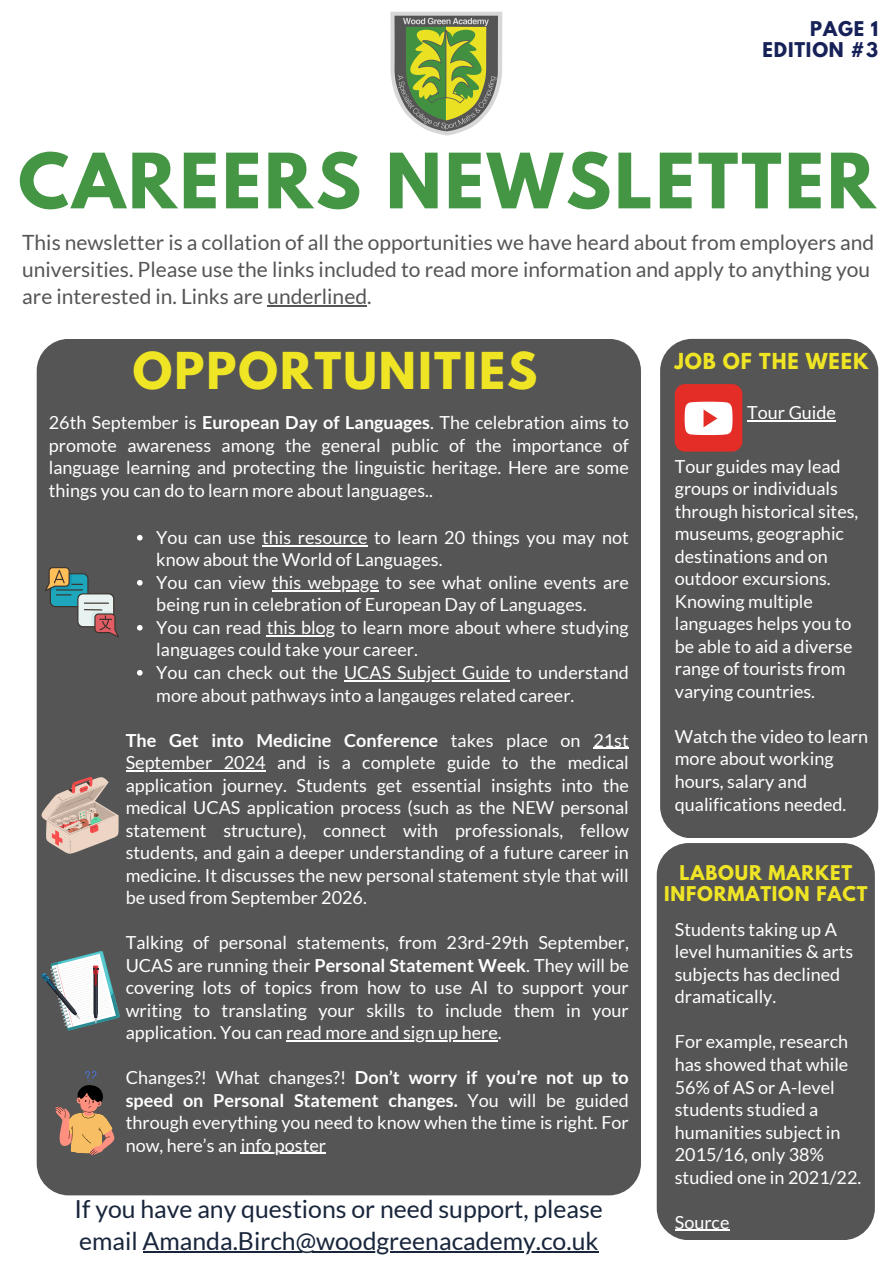
<style>
.page{position:relative;width:894px;height:1264px;background:#fff}
.page>*{position:absolute;margin:0;border:0;box-sizing:border-box;transform-origin:0 0}
.t1{font:700 67.5px "League Spartan";letter-spacing:.045em;color:#449544}
.t2{font:700 45px "League Spartan";letter-spacing:.045em;color:#efe525}
.t3{font:24.75px/31.7px "Lato";color:#18253b}
.t4{font:21px/27px "Lato";color:#565555}
.t5{font:700 19.5px "League Spartan";letter-spacing:.045em;color:#efe525}
.t6{font:18px/22.5px "Lato";color:#fff}
.t7{font:700 18px "Lato";color:#fff}
.t8{font:700 18px/20.2px "League Spartan";letter-spacing:.045em;color:#efe525;text-align:center}
.t9{font:700 18px/20.2px "League Spartan";letter-spacing:.045em;color:#162158;text-align:right}
.s1{font-weight:700}
</style>
<div class="page">
<div style="left:37px;top:339px;width:603px;height:856px;background:#565555;border-radius:32px"></div>
<div style="left:660px;top:339px;width:218px;height:499px;background:#565555;border-radius:32px"></div>
<div style="left:656px;top:843px;width:218px;height:396px;background:#565555;border-radius:32px"></div>
<hr style="left:143px;top:1251px;width:455px;height:2px;background:#18253b">
<img style="left:390px;top:11px;width:113px;height:125px">
<hr style="left:267px;top:305px;width:100px;height:1px;background:#565555">
<div style="left:674px;top:384px;width:68px;height:67px;background:#e52d27;border-radius:10px"></div>
<svg style="left:684px;top:402px;width:48px;height:33px;background:#fbe3e2"></svg>
<svg style="left:137px;top:535px;width:5px;height:5px"></svg>
<hr style="left:262px;top:545px;width:105px;height:1px;background:#fff">
<svg style="left:137px;top:580px;width:5px;height:5px"></svg>
<hr style="left:272px;top:590px;width:107px;height:1px;background:#fff">
<svg style="left:137px;top:625px;width:5px;height:5px"></svg>
<hr style="left:267px;top:635px;width:68px;height:1px;background:#fff">
<svg style="left:137px;top:670px;width:5px;height:5px"></svg>
<hr style="left:344px;top:680px;width:165px;height:1px;background:#fff">
<hr style="left:593px;top:747px;width:35px;height:1px;background:#fff">
<hr style="left:126px;top:770px;width:139px;height:1px;background:#fff">
<hr style="left:286px;top:1040px;width:211px;height:1px;background:#fff">
<hr style="left:241px;top:1152px;width:85px;height:1px;background:#fff">
<svg style="left:45px;top:567px;width:74px;height:70px"></svg>
<svg style="left:41px;top:777px;width:78px;height:77px"></svg>
<svg style="left:41px;top:951px;width:79px;height:79px"></svg>
<svg style="left:55px;top:1070px;width:59px;height:84px"></svg>
<hr style="left:747px;top:420px;width:88px;height:1px;background:#fff">
<hr style="left:674px;top:1229px;width:55px;height:1px;background:#fff">
<p class="t9" style="left:762px;top:21px;width:117px">PAGE 1<br>EDITION #3</p>
<p class="t1" style="left:18px;top:148px;width:858px">CAREERS NEWSLETTER</p>
<p class="t4" style="left:22px;top:228px;width:853px">This newsletter is a collation of all the opportunities we have heard about from employers and universities. Please use the links included to read more information and apply to anything you are interested in. Links are underlined.</p>
<p class="t2" style="left:133px;top:348px;width:406px">OPPORTUNITIES</p>
<p class="t6" style="left:49px;top:411px;width:581px;text-align:justify">26th September is <span class="s1">European Day of Languages</span>. The celebration aims to promote awareness among the general public of the importance of language learning and protecting the linguistic heritage. Here are some things you can do to learn more about languages..</p>
<p class="t6" style="left:156px;top:525px;width:474px">You can use this resource to learn 20 things you may not know about the World of Languages.</p>
<p class="t6" style="left:156px;top:570px;width:474px">You can view this webpage to see what online events are</p>
<p class="t6" style="left:156px;top:593px;width:474px">being run in celebration of European Day of Languages.<br>You can read this blog to learn more about where studying</p>
<p class="t6" style="left:156px;top:638px;width:474px">languages could take your career.<br>You can check out the UCAS Subject Guide to understand</p>
<p class="t6" style="left:156px;top:683px;width:419px">more about pathways into a langauges related career.</p>
<p class="t7" style="left:126px;top:728px;width:314px">The Get into Medicine Conference</p>
<p class="t6" style="left:451px;top:728px;width:179px">takes place on 21st</p>
<p class="t6" style="left:126px;top:750px;width:504px;text-align:justify">September 2024 and is a complete guide to the medical application journey. Students get essential insights into the medical UCAS application process (such as the NEW personal statement structure), connect with professionals, fellow students, and gain a deeper understanding of a future career in medicine. It discusses the new personal statement style that will be used from September 2026.</p>
<p class="t6" style="left:126px;top:930px;width:504px">Talking of personal statements, from 23rd-29th September,<br>UCAS are running their <span class="s1">Personal Statement Week</span>. They will be</p>
<p class="t6" style="left:126px;top:975px;width:504px;text-align:justify">covering lots of topics from how to use AI to support your writing to translating your skills to include them in your application. You can read more and sign up here.</p>
<p class="t6" style="left:126px;top:1065px;width:504px;text-align:justify">Changes?! What changes?! <span class="s1">Don’t worry if you’re not up to speed on Personal Statement changes.</span> You will be guided through everything you need to know when the time is right. For now, here’s an info poster</p>
<p class="t3" style="left:75px;top:1192px;width:529px">If you have any questions or need support, please email Amanda.Birch@woodgreenacademy.co.uk</p>
<h5 class="t5" style="left:674px;top:351px;width:195px">JOB OF THE WEEK</h5>
<h2 class="t6" style="left:747px;top:401px;width:90px">Tour Guide</h2>
<p class="t6" style="left:674px;top:454px;width:185px">Tour guides may lead groups or individuals through historical sites, museums, geographic destinations and on outdoor excursions.<br>Knowing multiple languages helps you to be able to aid a diverse range of tourists from varying countries.</p>
<p class="t6" style="left:674px;top:724px;width:195px">Watch the video to learn more about working hours, salary and qualifications needed.</p>
<p class="t8" style="left:664px;top:865px;width:205px">LABOUR MARKET<br>INFORMATION FACT</p>
<h4 class="t6" style="left:674px;top:917px;width:180px">Students taking up A level humanities &amp; arts subjects has declined dramatically.</h4>
<p class="t6" style="left:674px;top:1030px;width:188px">For example, research has showed that while<br>56% of AS or A-level students studied a humanities subject in<br>2015/16, only 38% studied one in 2021/22.</p>
<h6 class="t6" style="left:674px;top:1210px;width:56px">Source</h6>
</div>
